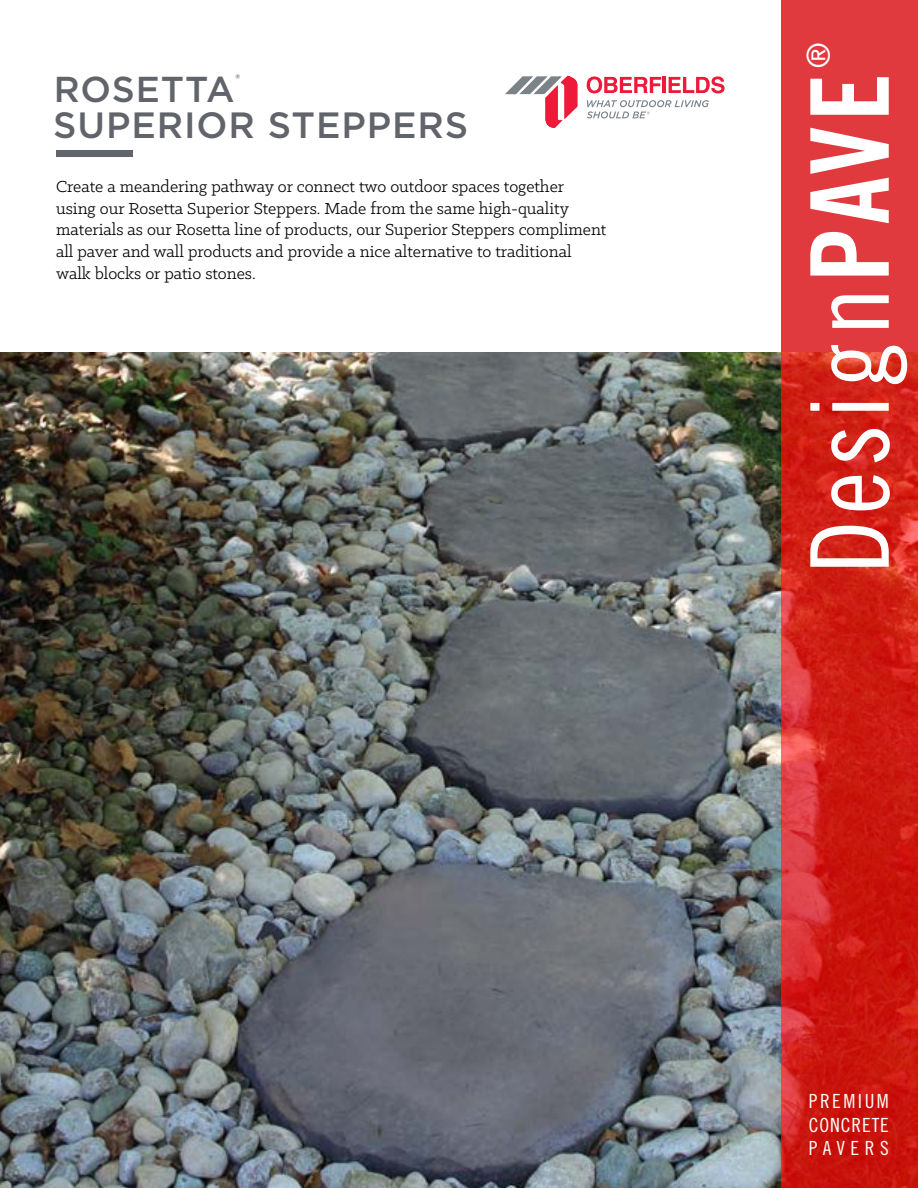
<style>
.page{position:relative;width:918px;height:1188px;background:#fff}
.page>*{position:absolute;margin:0;border:0;box-sizing:border-box;transform-origin:0 0}
.t1{font:108.6px "Trade Gothic Cond Eighteen";letter-spacing:.05em;color:#fff}
.t2{font:500 36.6px "Gotham";letter-spacing:.025em;color:#61646a}
.t3{font:500 36px "Gotham";letter-spacing:.025em;color:#61646a}
.t4{font:31.65px "Trade Gothic Cond Eighteen";color:#fff}
.t5{font:19.5px/23.4px "Trade Gothic Cond Eighteen";letter-spacing:.13em;color:#fff;text-align:justify}
.t6{font:18px/21.6px "Klinic Slab";color:#000}
.t7{font:500 12.15px "Gotham";color:#61646a}
.s1{font-family:"Trade Gothic Bold Cond Twenty"}
</style>
<div class="page">
<img style="left:0;top:353px;width:782px;height:835px">
<svg style="left:505px;top:76px;width:73px;height:52px"></svg>
<svg style="left:587px;top:76px;width:74px;height:17px"></svg>
<hr style="left:663px;top:77px;width:3px;height:16px;background:#ed1a39">
<svg style="left:669px;top:76px;width:56px;height:17px"></svg>
<svg style="left:587px;top:100px;width:122px;height:18px"></svg>
<svg style="left:782px;top:0;width:136px;height:1188px;background:#d42824"></svg>
<div style="left:56px;top:150px;width:77px;height:7px;background:#61646a"></div>
<p class="t7" style="left:235px;top:71px;width:6px">®</p>
<h2 class="t2" style="left:53px;top:101px;width:416px">SUPERIOR STEPPERS</h2>
<h3 class="t3" style="left:54px;top:66px;width:182px">ROSETTA</h3>
<p class="t6" style="left:56px;top:175px;width:552px">Create a meandering pathway or connect two outdoor spaces together using our Rosetta Superior Steppers. Made from the same high-quality materials as our Rosetta line of products, our Superior Steppers compliment all paver and wall products and provide a nice alternative to traditional walk blocks or patio stones.</p>
<h3 class="t4" style="left:800px;top:68px;width:27px;rotate:-90deg">®</h3>
<h1 class="t1" style="left:786px;top:574px;width:502px;rotate:-90deg">Design<span class="s1">PAVE</span></h1>
<p class="t5" style="left:809px;top:1089px;width:81px">PREMIUM CONCRETE PAVERS</p>
</div>
